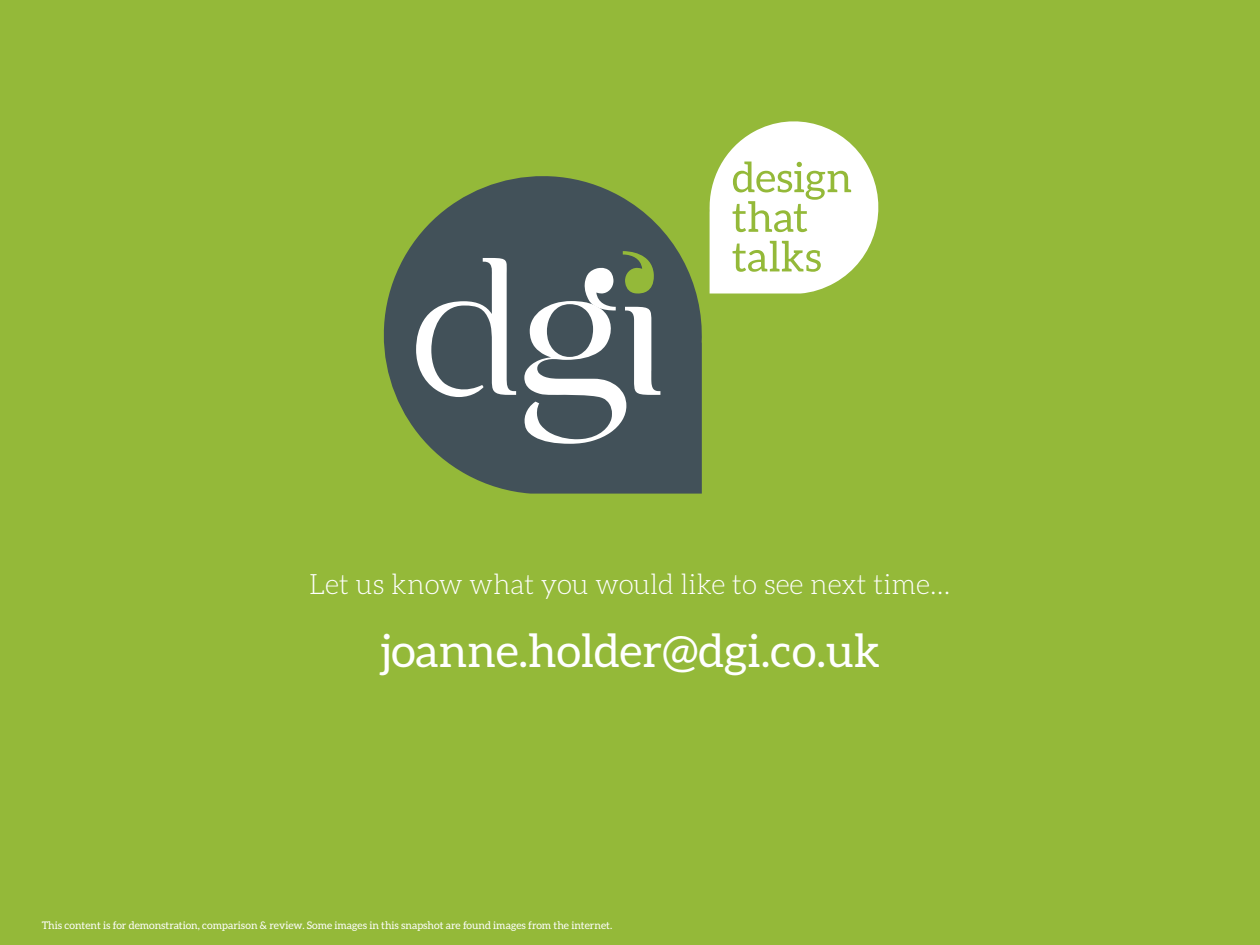
<style>
.page{position:relative;width:1260px;height:945px;background:#94b939}
.page>*{position:absolute;margin:0;border:0;box-sizing:border-box;transform-origin:0 0}
.t1{font:45.68px "Aleo";color:#fff}
.t2{font:300 28px "Aleo";color:#fff}
.t3{font:10.5px "Aleo";color:#fff}
</style>
<div class="page">
<svg style="left:383px;top:176px;width:319px;height:318px;fill:#425159"></svg>
<svg style="left:416px;top:258px;width:100px;height:139px;background:#768187"></svg>
<svg style="left:524px;top:251px;width:136px;height:193px;background:#798486"></svg>
<svg style="left:709px;top:121px;width:170px;height:173px"></svg>
<p class="t2" style="left:309px;top:569px;width:643px">Let us know what you would like to see next time…</p>
<p class="t1" style="left:380px;top:625px;width:502px">joanne.holder@dgi.co.uk</p>
<p class="t3" style="left:42px;top:919px;width:572px">This content is for demonstration, comparison &amp; review. Some images in this snapshot are found images from the internet.</p>
</div>
